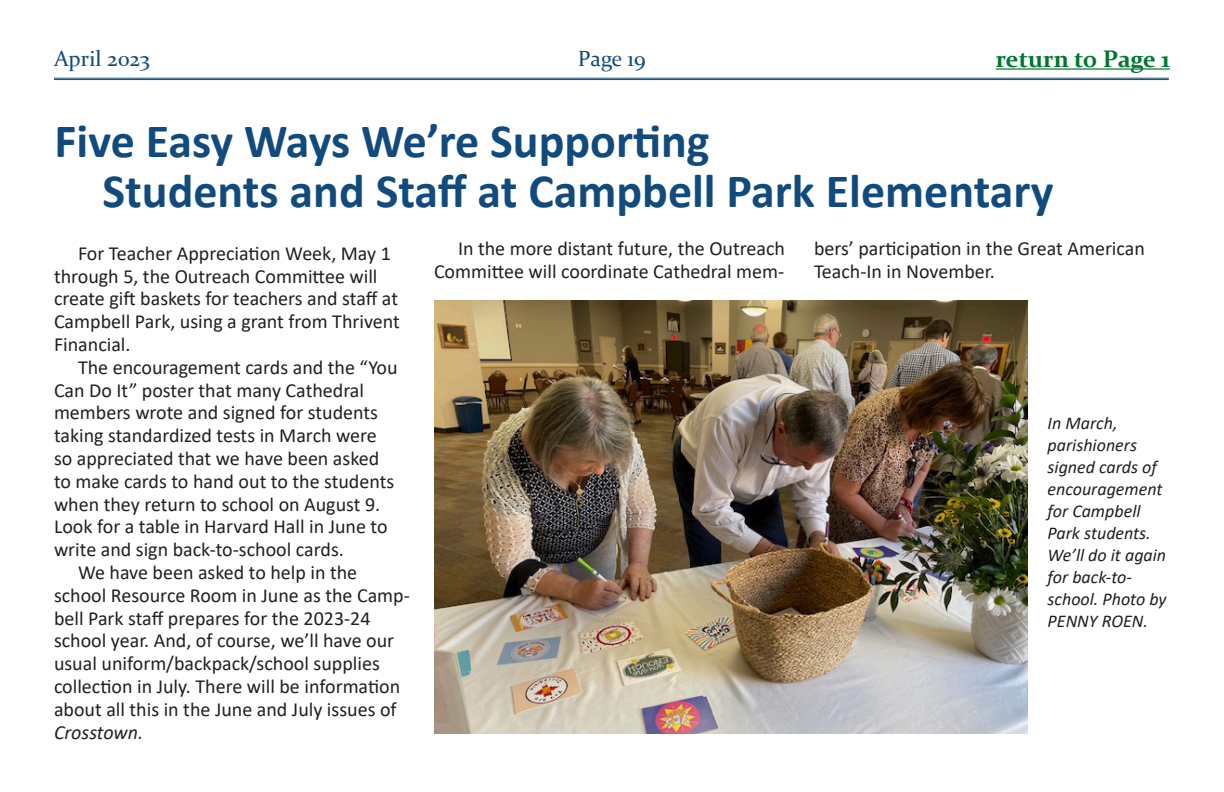
<style>
.page{position:relative;width:1224px;height:792px;background:#fff}
.page>*{position:absolute;margin:0;border:0;box-sizing:border-box;transform-origin:0 0}
.Main_Header{font:700 48px/50px "Calibri";color:#114b7d}
.t1{font:700 24px "Constantia";color:#007730}
.t2{font:22px "Constantia";letter-spacing:-.005em;color:#114b7d}
.BTI_-_1_column{font:20px/22.8px "Calibri";color:#231f20}
.Captions{font:italic 18px/22px "Calibri";color:#231f20}
.s1{font-style:italic}
</style>
<div class="page">
<hr style="left:54px;top:78px;width:1115px;height:1px;background:#114b7d">
<hr style="left:54px;top:79px;width:1115px;height:1px;background:#114b7d">
<hr style="left:996px;top:68px;width:174px;height:2px;background:#007730">
<img style="left:434px;top:300px;width:593px;height:433px">
<p class="t2" style="left:54px;top:43px;width:97px">April 2023</p>
<p class="t2" style="left:578px;top:43px;width:70px">Page 19</p>
<p class="t1" style="left:996px;top:43px;width:176px">return to Page 1</p>
<p class="Main_Header" style="left:103px;top:116px;width:953px;text-indent:-48px">Five Easy Ways We’re Supporting<br>Students and Staff at Campbell Park Elementary</p>
<p class="BTI_-_1_column" style="left:54px;top:241px;width:347px;text-indent:24px">For Teacher Appreciation Week, May 1 through 5, the Outreach Committee will create gift baskets for teachers and staff at Campbell Park, using a grant from Thrivent Financial.</p>
<p class="BTI_-_1_column" style="left:54px;top:355px;width:345px;text-indent:24px">The encouragement cards and the “You Can Do It” poster that many Cathedral members wrote and signed for students taking standardized tests in March were so appreciated that we have been asked to make cards to hand out to the students when they return to school on August 9.<br>Look for a table in Harvard Hall in June to write and sign back-to-school cards.</p>
<p class="BTI_-_1_column" style="left:54px;top:560px;width:357px;text-indent:24px">We have been asked to help in the school Resource Room in June as the Camp&shy;bell Park staff prepares for the 2023-24 school year. And, of course, we’ll have our usual uniform/backpack/school supplies collection in July. There will be information about all this in the June and July issues of <span class="s1">Crosstown.</span></p>
<p class="BTI_-_1_column" style="left:434px;top:236px;width:353px;text-align:right">In the more distant future, the Outreach<br>Committee will coordinate Cathedral mem-</p>
<p class="BTI_-_1_column" style="left:814px;top:236px;width:332px">bers’ participation in the Great American<br>Teach-In in November.</p>
<p class="Captions" style="left:1048px;top:411px;width:121px">In March, parishioners signed cards of encouragement for Campbell<br>Park students.<br>We’ll do it again for back-to&shy;school. Photo by<br>PENNY ROEN.</p>
</div>
